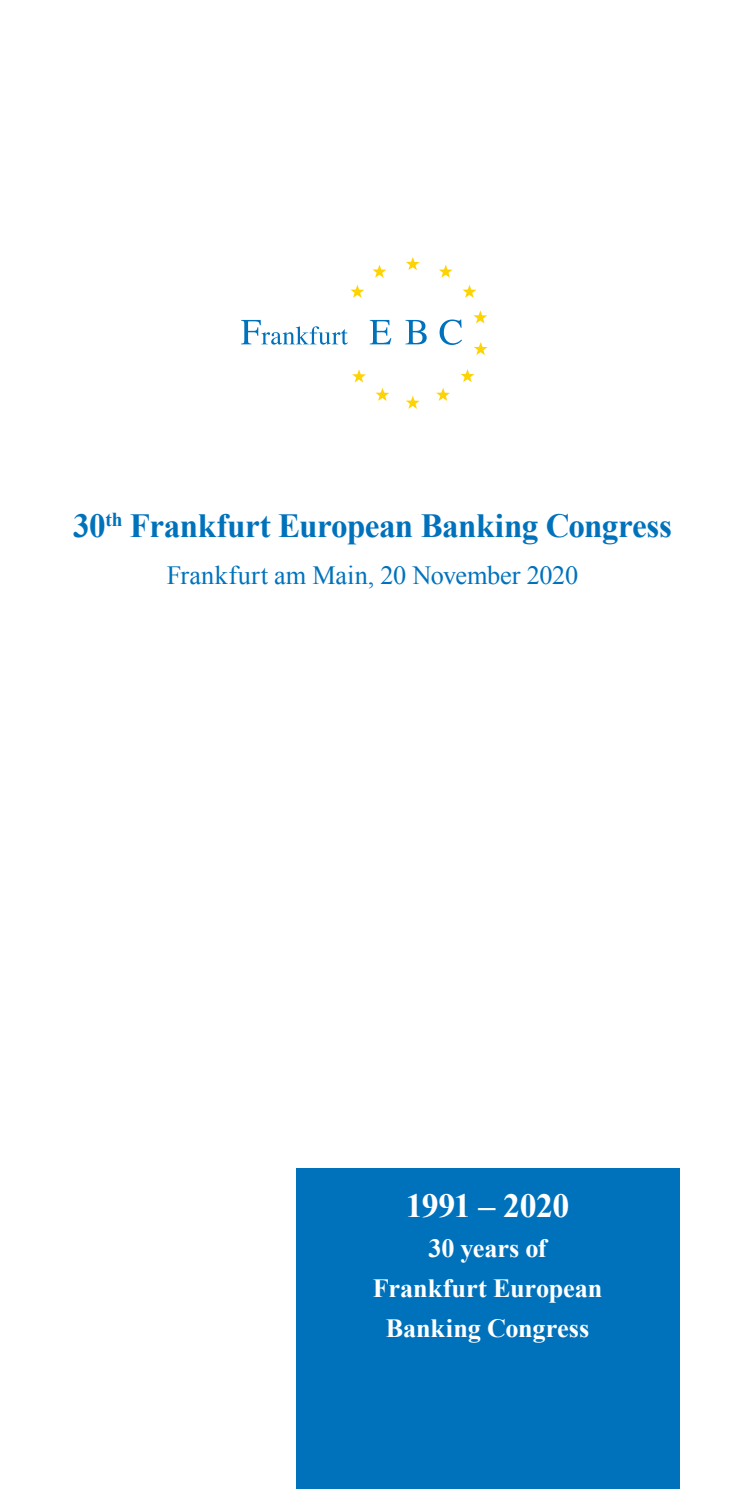
<style>
.page{position:relative;width:745px;height:1489px;background:#fff}
.page>*{position:absolute;margin:0;border:0;box-sizing:border-box;transform-origin:0 0}
.EBC_Times_Regular_12{font:700 33.75px "Times New Roman";letter-spacing:-.015em;color:#0072bc}
.EBC_Times_Regular_12-2{font:700 33.75px "Times New Roman";letter-spacing:-.015em;color:#fff}
.EBC_Times_Regular_12-3{font:700 26.25px/40px "Times New Roman";letter-spacing:-.005em;color:#fff;text-align:center}
.EBC_Times_Regular_12-4{font:26.25px "Times New Roman";letter-spacing:-.005em;color:#0072bc}
</style>
<div class="page">
<svg style="left:241px;top:257px;width:246px;height:152px"></svg>
<div style="left:296px;top:1168px;width:382px;height:320px;background:#0072bc"></div>
<p class="EBC_Times_Regular_12" style="left:73px;top:502px;width:600px">30<sup>th</sup> Frankfurt European Banking Congress</p>
<p class="EBC_Times_Regular_12-4" style="left:167px;top:558px;width:412px">Frankfurt am Main, 20 November 2020</p>
<p class="EBC_Times_Regular_12-2" style="left:405px;top:1182px;width:165px">1991 – 2020</p>
<p class="EBC_Times_Regular_12-3" style="left:372px;top:1227px;width:231px">30 years of<br>Frankfurt European<br>Banking Congress</p>
</div>
